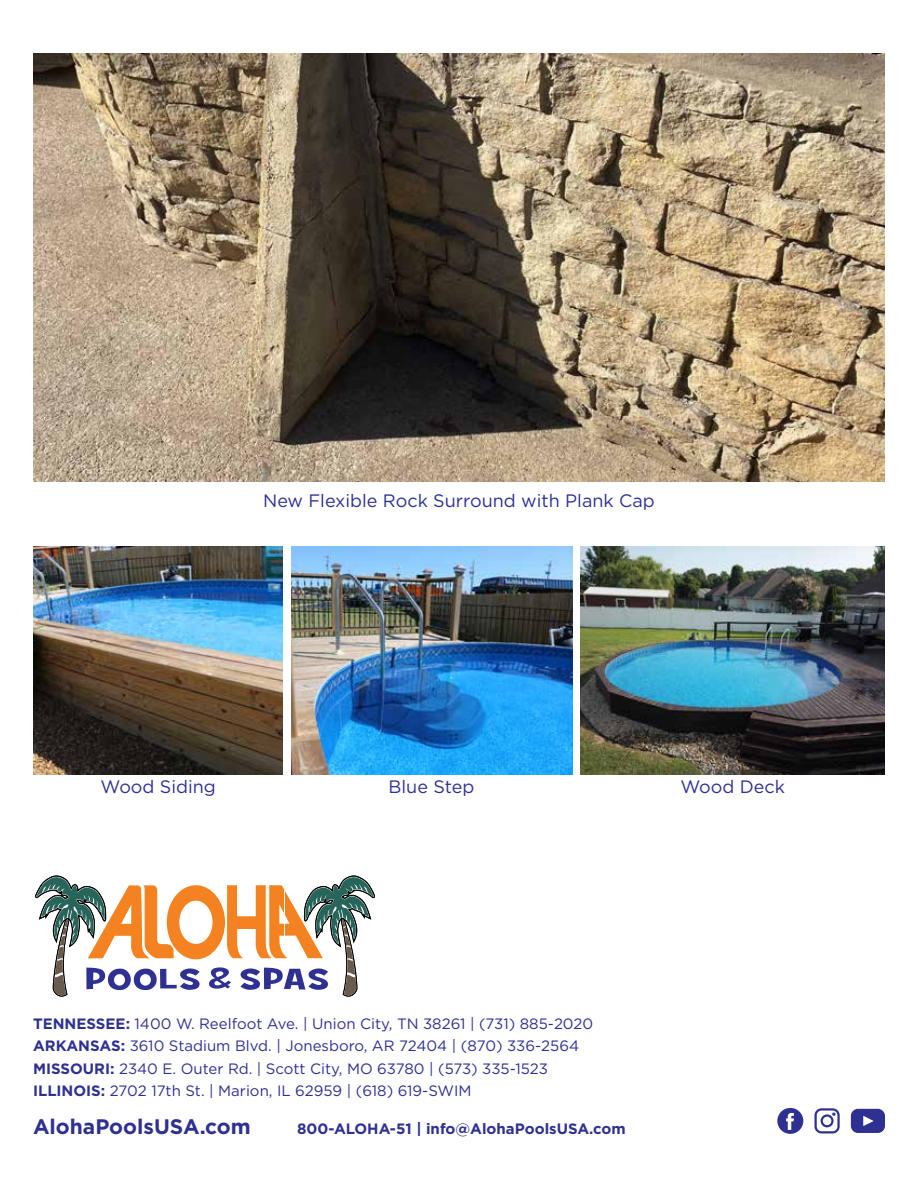
<style>
.page{position:relative;width:918px;height:1188px;background:#fff}
.page>*{position:absolute;margin:0;border:0;box-sizing:border-box;transform-origin:0 0}
.t1{font:700 21px "Gotham HTF";color:#2e3092}
.t2{font:18px "Gotham HTF";color:#2e3092}
.t3{font:15px/22.5px "Gotham HTF";color:#2e3092}
.t4{font:700 15px "Gotham HTF";color:#2e3092}
.s1{font-weight:700}
</style>
<div class="page">
<svg style="left:35px;top:876px;width:340px;height:121px"></svg>
<svg style="left:815px;top:1108px;width:25px;height:25px"></svg>
<div style="left:777px;top:1108px;width:26px;height:26px;background:#2e3092;border-radius:50%"></div>
<svg style="left:786px;top:1113px;width:8px;height:17px"></svg>
<svg style="left:851px;top:1109px;width:34px;height:24px"></svg>
<img style="left:33px;top:54px;width:852px;height:428px">
<img style="left:33px;top:546px;width:250px;height:228px">
<img style="left:291px;top:546px;width:282px;height:228px">
<img style="left:581px;top:546px;width:304px;height:228px">
<p class="t2" style="left:263px;top:491px;width:393px">New Flexible Rock Surround with Plank Cap</p>
<p class="t2" style="left:101px;top:777px;width:117px">Wood Siding</p>
<p class="t2" style="left:389px;top:777px;width:87px">Blue Step</p>
<p class="t2" style="left:680px;top:777px;width:106px">Wood Deck</p>
<p class="t3" style="left:33px;top:1012px;width:562px"><span class="s1">TENNESSEE:</span> 1400 W. Reelfoot Ave. | Union City, TN 38261 | (731) 885-2020<br><span class="s1">ARKANSAS:</span> 3610 Stadium Blvd. | Jonesboro, AR 72404 | (870) 336-2564<br><span class="s1">MISSOURI:</span> 2340 E. Outer Rd. | Scott City, MO 63780 | (573) 335-1523<br><span class="s1">ILLINOIS:</span> 2702 17th St. | Marion, IL 62959 | (618) 619-SWIM</p>
<p class="t4" style="left:297px;top:1120px;width:330px">800-ALOHA-51 | info@AlohaPoolsUSA.com</p>
<h1 class="t1" style="left:33px;top:1115px;width:219px">AlohaPoolsUSA.com</h1>
</div>
